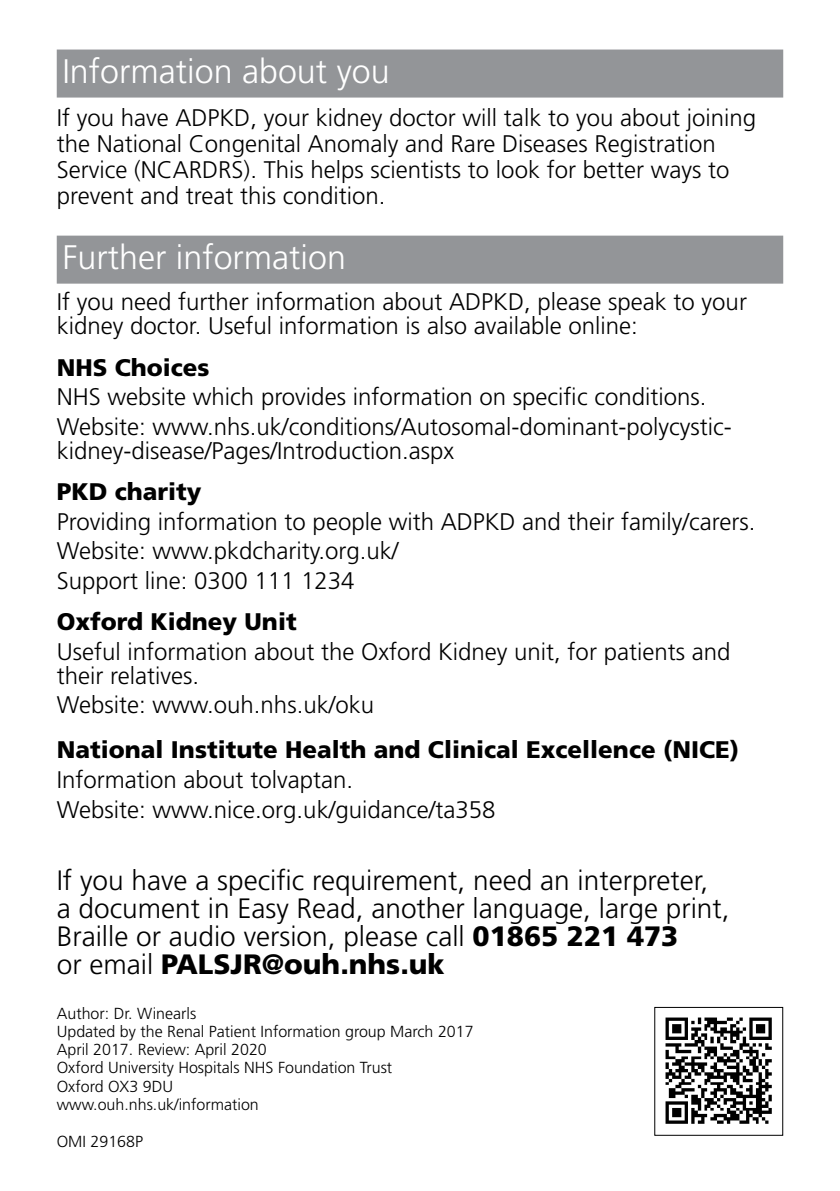
<style>
.page{position:relative;width:840px;height:1191px;background:#fff}
.page>*{position:absolute;margin:0;border:0;box-sizing:border-box;transform-origin:0 0}
.t1{font:300 34px "Frutiger";color:#fff}
.t2{font:300 28px/28px "Frutiger";color:#000}
.t3{font:300 24px/29.6px "Frutiger";color:#000}
.t4{font:900 24px "Frutiger";color:#000}
.t5{font:300 16px/18px "Frutiger";color:#000}
.s1{font-weight:900}
</style>
<div class="page">
<img style="left:665px;top:1017px;width:107px;height:107px">
<div style="left:57px;top:50px;width:725px;height:48px;background:#939598"></div>
<div style="left:57px;top:236px;width:725px;height:48px;background:#939598"></div>
<h1 class="t1" style="left:62px;top:52px;width:328px">Information about you</h1>
<p class="t3" style="left:57px;top:105px;width:700px;line-height:26px">If you have ADPKD, your kidney doctor will talk to you about joining the National Congenital Anomaly and Rare Diseases Registration Service (NCARDRS). This helps scientists to look for better ways to prevent and treat this condition.</p>
<h1 class="t1" style="left:62px;top:238px;width:285px">Further information</h1>
<p class="t3" style="left:57px;top:290px;width:691px;line-height:24px">If you need further information about ADPKD, please speak to your kidney doctor. Useful information is also available online:</p>
<p class="t4" style="left:57px;top:352px;width:154px">NHS Choices</p>
<p class="t3" style="left:57px;top:382px;width:676px">NHS website which provides information on specific conditions.<br>Website: www.nhs.uk/conditions/Autosomal-dominant-polycystic-</p>
<p class="t3" style="left:57px;top:436px;width:398px">kidney-disease/Pages/Introduction.aspx</p>
<p class="t4" style="left:57px;top:477px;width:146px">PKD charity</p>
<p class="t3" style="left:57px;top:506px;width:699px">Providing information to people with ADPKD and their family/carers.<br>Website: www.pkdcharity.org.uk/<br>Support line: 0300 111 1234</p>
<p class="t4" style="left:57px;top:607px;width:241px">Oxford Kidney Unit</p>
<p class="t3" style="left:57px;top:639px;width:675px;line-height:24px">Useful information about the Oxford Kidney unit, for patients and their relatives.</p>
<p class="t3" style="left:57px;top:690px;width:319px">Website: www.ouh.nhs.uk/oku</p>
<p class="t4" style="left:57px;top:735px;width:683px">National Institute Health and Clinical Excellence (NICE)</p>
<p class="t3" style="left:57px;top:765px;width:440px">Information about tolvaptan.<br>Website: www.nice.org.uk/guidance/ta358</p>
<p class="t2" style="left:57px;top:866px;width:674px">If you have a specific requirement, need an interpreter,<br>a document in Easy Read, another language, large print, Braille or audio version, please call <span class="s1">01865 221 473<br></span>or email <span class="s1">PALSJR@ouh.nhs.uk</span></p>
<p class="t5" style="left:57px;top:1005px;width:418px">Author: Dr. Winearls<br>Updated by the Renal Patient Information group March 2017<br>April 2017. Review: April 2020<br>Oxford University Hospitals NHS Foundation Trust<br>Oxford OX3 9DU<br>www.ouh.nhs.uk/information</p>
<p class="t5" style="left:57px;top:1132px;width:88px">OMI 29168P</p>
</div>
